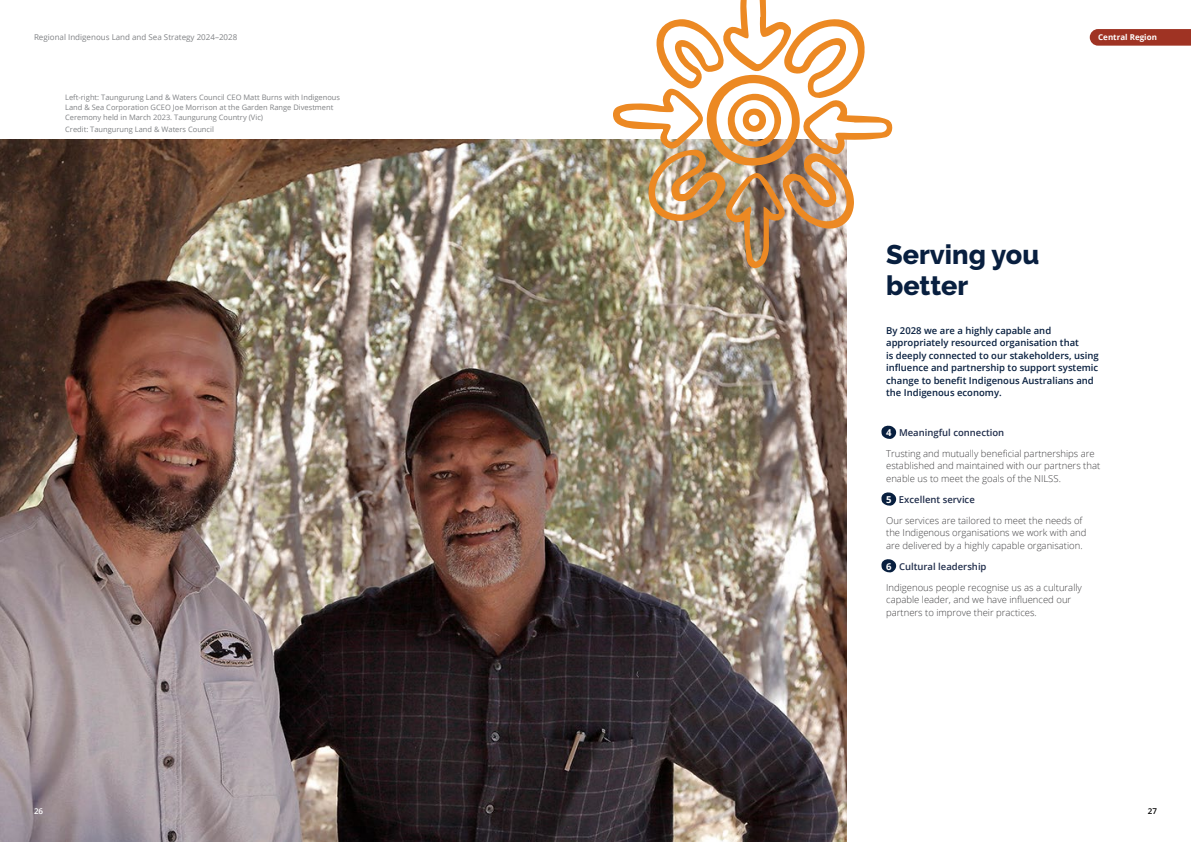
<style>
.page{position:relative;width:1191px;height:842px;background:#fff}
.page>*{position:absolute;margin:0;border:0;box-sizing:border-box;transform-origin:0 0}
.t1{font:800 27px/31px "Raleway";color:#081f3f}
.t2{font:300 9.5px/12.5px "Open Sans";color:#414042}
.t3{font:600 9.5px/12.5px "Open Sans";color:#081f3f}
.t4{font:600 9.5px "Open Sans";color:#202d4b}
.t5{font:8px "Open Sans";color:#808285}
.t6{font:700 8px "Open Sans";color:#fff}
.t7{font:600 8px "Open Sans";color:#000}
.t8{font:600 8px "Open Sans";color:#fff}
.t9{font:7.5px/10px "Open Sans";color:#808285}
.s1{font-weight:700;color:#fff}
</style>
<div class="page">
<img style="left:0;top:139px;width:846px;height:703px">
<svg style="left:1089px;top:29px;width:102px;height:17px"></svg>
<svg style="left:613px;top:0;width:279px;height:268px"></svg>
<svg style="left:881px;top:425px;width:15px;height:14px"></svg>
<svg style="left:881px;top:492px;width:15px;height:14px"></svg>
<svg style="left:881px;top:559px;width:15px;height:14px"></svg>
<p class="t5" style="left:34px;top:32px;width:205px">Regional Indigenous Land and Sea Strategy 2024–2028</p>
<p class="t9" style="left:65px;top:92px;width:276px">Left-right: Taungurung Land &amp; Waters Council CEO Matt Burns with Indigenous<br>Land &amp; Sea Corporation GCEO Joe Morrison at the Garden Range Divestment<br>Ceremony held in March 2023. Taungurung Country (Vic)</p>
<p class="t9" style="left:65px;top:124px;width:150px">Credit: Taungurung Land &amp; Waters Council</p>
<p class="t8" style="left:34px;top:806px;width:11px">26</p>
<p class="t6" style="left:1098px;top:32px;width:60px">Central Region</p>
<h1 class="t1" style="left:886px;top:239px;width:155px">Serving you better</h1>
<p class="t3" style="left:886px;top:324px;width:214px">By 2028 we are a highly capable and appropriately resourced organisation that<br>is deeply connected to our stakeholders, using influence and partnership to support systemic change to benefit Indigenous Australians and the Indigenous economy.</p>
<p class="t4" style="left:886px;top:426px;width:120px"><span class="s1">4</span> Meaningful connection</p>
<p class="t2" style="left:886px;top:447px;width:216px">Trusting and mutually beneficial partnerships are established and maintained with our partners that enable us to meet the goals of the NILSS.</p>
<p class="t4" style="left:886px;top:493px;width:90px"><span class="s1">5</span> Excellent service</p>
<p class="t2" style="left:886px;top:514px;width:202px">Our services are tailored to meet the needs of the Indigenous organisations we work with and are delivered by a highly capable organisation.</p>
<p class="t4" style="left:886px;top:560px;width:102px"><span class="s1">6</span> Cultural leadership</p>
<p class="t2" style="left:886px;top:581px;width:197px">Indigenous people recognise us as a culturally capable leader, and we have influenced our partners to improve their practices.</p>
<p class="t7" style="left:1147px;top:806px;width:11px">27</p>
</div>
